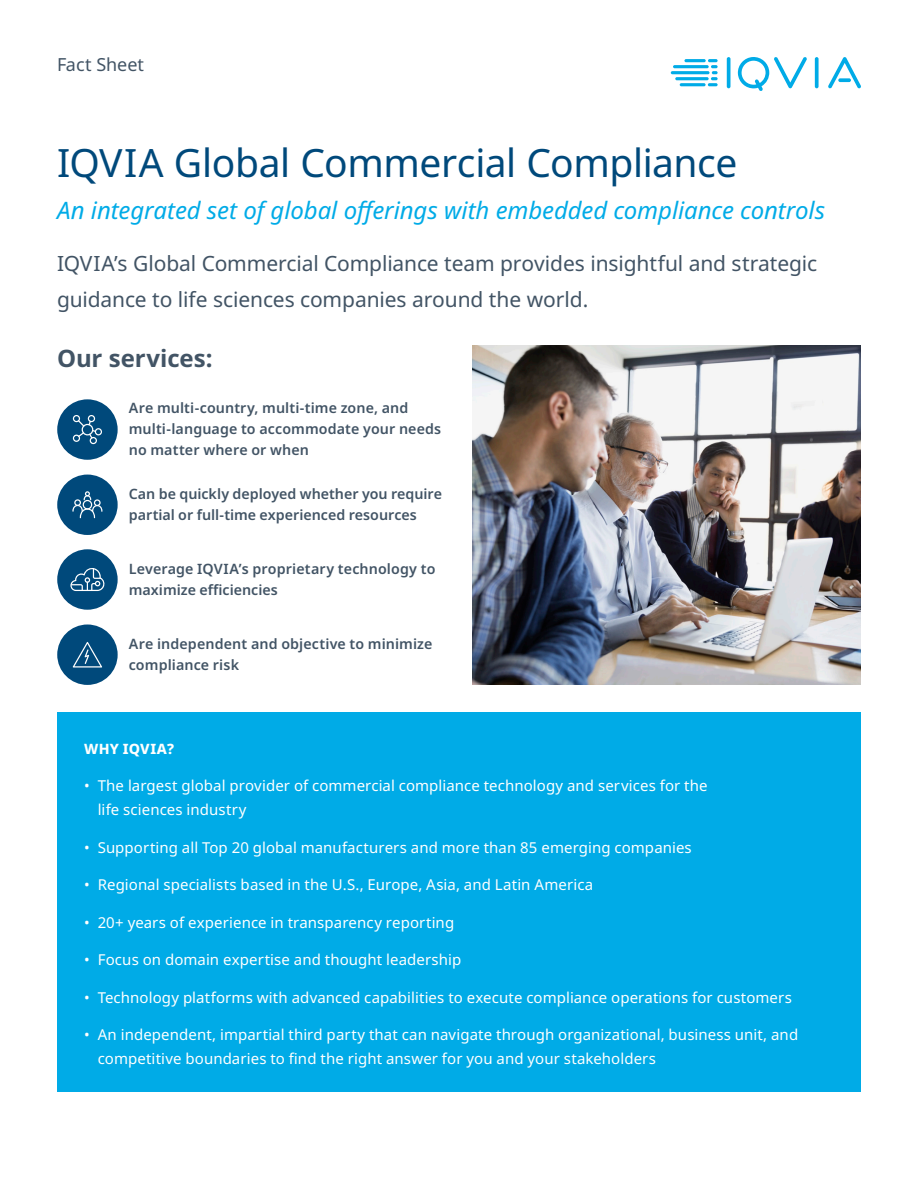
<style>
.page{position:relative;width:918px;height:1188px;background:#fff}
.page>*{position:absolute;margin:0;border:0;box-sizing:border-box;transform-origin:0 0}
.t1{font:39px "Noto Sans";letter-spacing:-.01em;color:#00497b}
.Title_subhead{font:italic 24px "Noto Sans";letter-spacing:-.005em;color:#00abe7}
.Section_heading{font:700 24px "Noto Sans";color:#425465}
.Intro{font:21px/36px "Noto Sans";letter-spacing:-.005em;color:#425465}
.t2{font:18px "Noto Sans";color:#425465}
.t3{font:15px/24px "Noto Sans";letter-spacing:.005em;color:#fff}
.t4{font:600 14.25px/21px "Noto Sans";letter-spacing:.005em;color:#425465}
.Sidebar_heading{font:800 14.25px "Noto Sans";letter-spacing:.02em;color:#fff}
</style>
<div class="page">
<hr style="left:727px;top:57px;width:3px;height:31px;background:#00abe7;border-radius:2px">
<svg style="left:815px;top:57px;width:4px;height:31px"></svg>
<svg style="left:737px;top:57px;width:70px;height:34px"></svg>
<svg style="left:828px;top:57px;width:33px;height:32px"></svg>
<hr style="left:680px;top:83px;width:26px;height:3px;background:#00abe7;border-radius:2px">
<svg style="left:708px;top:59px;width:10px;height:27px"></svg>
<hr style="left:675px;top:77px;width:34px;height:3px;background:#00abe7;border-radius:2px">
<hr style="left:671px;top:71px;width:39px;height:3px;background:#00abe7;border-radius:2px">
<hr style="left:673px;top:65px;width:36px;height:3px;background:#00abe7;border-radius:2px">
<hr style="left:684px;top:59px;width:22px;height:3px;background:#00abe7;border-radius:2px">
<img style="left:472px;top:346px;width:389px;height:339px">
<div style="left:57px;top:712px;width:804px;height:379px;background:#00abe7"></div>
<div style="left:57px;top:475px;width:61px;height:60px;background:#00497b;border-radius:50%"></div>
<div style="left:57px;top:549px;width:61px;height:61px;background:#00497b;border-radius:50%"></div>
<div style="left:57px;top:399px;width:61px;height:61px;background:#00497b;border-radius:50%"></div>
<svg style="left:73px;top:415px;width:29px;height:29px"></svg>
<svg style="left:72px;top:491px;width:30px;height:27px"></svg>
<svg style="left:70px;top:568px;width:35px;height:23px"></svg>
<div style="left:57px;top:625px;width:61px;height:60px;background:#00497b;border-radius:50%"></div>
<svg style="left:73px;top:642px;width:29px;height:26px"></svg>
<p class="t2" style="left:57px;top:52px;width:89px">Fact Sheet</p>
<p class="t1" style="left:57px;top:136px;width:682px">IQVIA Global Commercial Compliance</p>
<p class="Title_subhead" style="left:57px;top:193px;width:770px">An integrated set of global offerings with embedded compliance controls</p>
<p class="Intro" style="left:57px;top:246px;width:762px">IQVIA’s Global Commercial Compliance team provides insightful and strategic guidance to life sciences companies around the world.</p>
<p class="Section_heading" style="left:57px;top:341px;width:157px">Our services:</p>
<p class="t4" style="left:129px;top:398px;width:314px">Are multi-country, multi-time zone, and multi-language to accommodate your needs no matter where or when</p>
<p class="t4" style="left:129px;top:484px;width:315px">Can be quickly deployed whether you require partial or full-time experienced resources</p>
<p class="t4" style="left:129px;top:559px;width:308px">Leverage IQVIA’s proprietary technology to maximize efficiencies</p>
<p class="t4" style="left:129px;top:634px;width:305px">Are independent and objective to minimize compliance risk</p>
<p class="Sidebar_heading" style="left:84px;top:738px;width:91px">WHY IQVIA?</p>
<p class="t3" style="left:98px;top:774px;width:611px;text-indent:-14px">• The largest global provider of commercial compliance technology and services for the life sciences industry</p>
<p class="t3" style="left:84px;top:836px;width:609px">• Supporting all Top 20 global manufacturers and more than 85 emerging companies</p>
<p class="t3" style="left:84px;top:873px;width:511px">• Regional specialists based in the U.S., Europe, Asia, and Latin America</p>
<p class="t3" style="left:84px;top:911px;width:372px">• 20+ years of experience in transparency reporting</p>
<p class="t3" style="left:84px;top:948px;width:379px">• Focus on domain expertise and thought leadership</p>
<p class="t3" style="left:84px;top:986px;width:709px">• Technology platforms with advanced capabilities to execute compliance operations for customers</p>
<p class="t3" style="left:98px;top:1023px;width:702px;text-indent:-14px">• An independent, impartial third party that can navigate through organizational, business unit, and competitive boundaries to find the right answer for you and your stakeholders</p>
</div>
